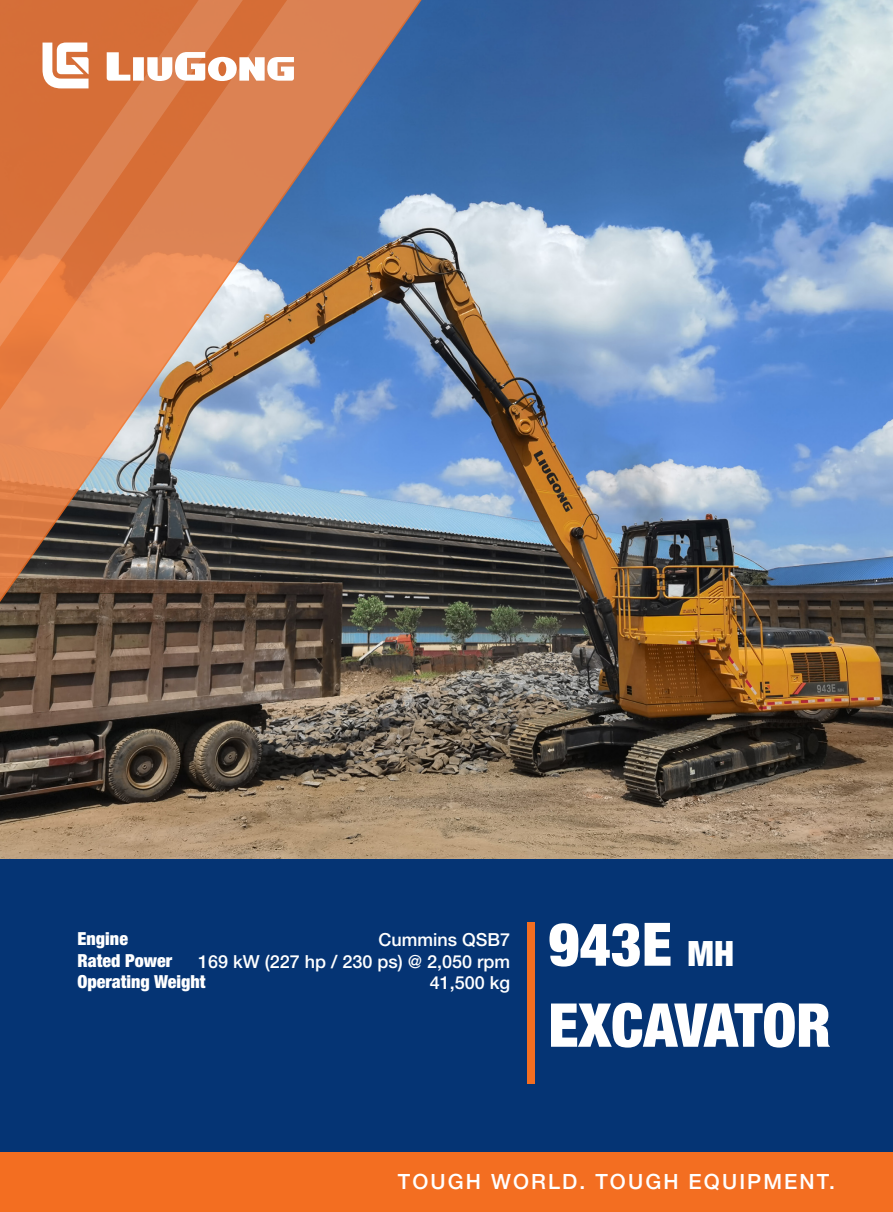
<style>
.page{position:relative;width:893px;height:1212px;background:#fff}
.page>*{position:absolute;margin:0;border:0;box-sizing:border-box;transform-origin:0 0}
.en-02{font:900 condensed 60.6px "Helvetica Neue LT Pro";color:#fff}
.en-02-2{font:900 condensed 60px "Helvetica Neue LT Pro";color:#fff}
.en-02-3{font:500 21px "Helvetica Neue LT Pro";letter-spacing:.1em;color:#fff}
.en-02-4{font:500 18px "Helvetica Neue LT Pro";color:#fff}
.t1{font:900 condensed 18px "Helvetica Neue LT Pro";color:#fff}
.s1{font-size:34.95px}
</style>
<div class="page">
<img style="left:565px;top:0;width:328px;height:859px">
<div style="left:0;top:860px;width:893px;height:352px;background:#053474"></div>
<div style="left:0;top:1153px;width:893px;height:59px;background:#f36e21"></div>
<img style="left:0;top:0;width:565px;height:1153px">
<div style="left:527px;top:922px;width:8px;height:161px;background:#f36e21"></div>
<p class="t1" style="left:78px;top:928px;width:52px">Engine</p>
<p class="t1" style="left:78px;top:949px;width:96px">Rated Power</p>
<p class="t1" style="left:78px;top:971px;width:129px">Operating Weight</p>
<p class="en-02-4" style="left:379px;top:929px;width:133px">Cummins QSB7</p>
<p class="en-02-4" style="left:198px;top:950px;width:314px">169 kW (227 hp / 230 ps) @ 2,050 rpm</p>
<p class="en-02-4" style="left:430px;top:972px;width:82px">41,500 kg</p>
<p class="en-02-2" style="left:548px;top:908px;width:187px">943E <span class="s1">MH</span></p>
<p class="en-02" style="left:548px;top:989px;width:284px">EXCAVATOR</p>
<p class="en-02-3" style="left:398px;top:1169px;width:439px">TOUGH WORLD. TOUGH EQUIPMENT.</p>
</div>
